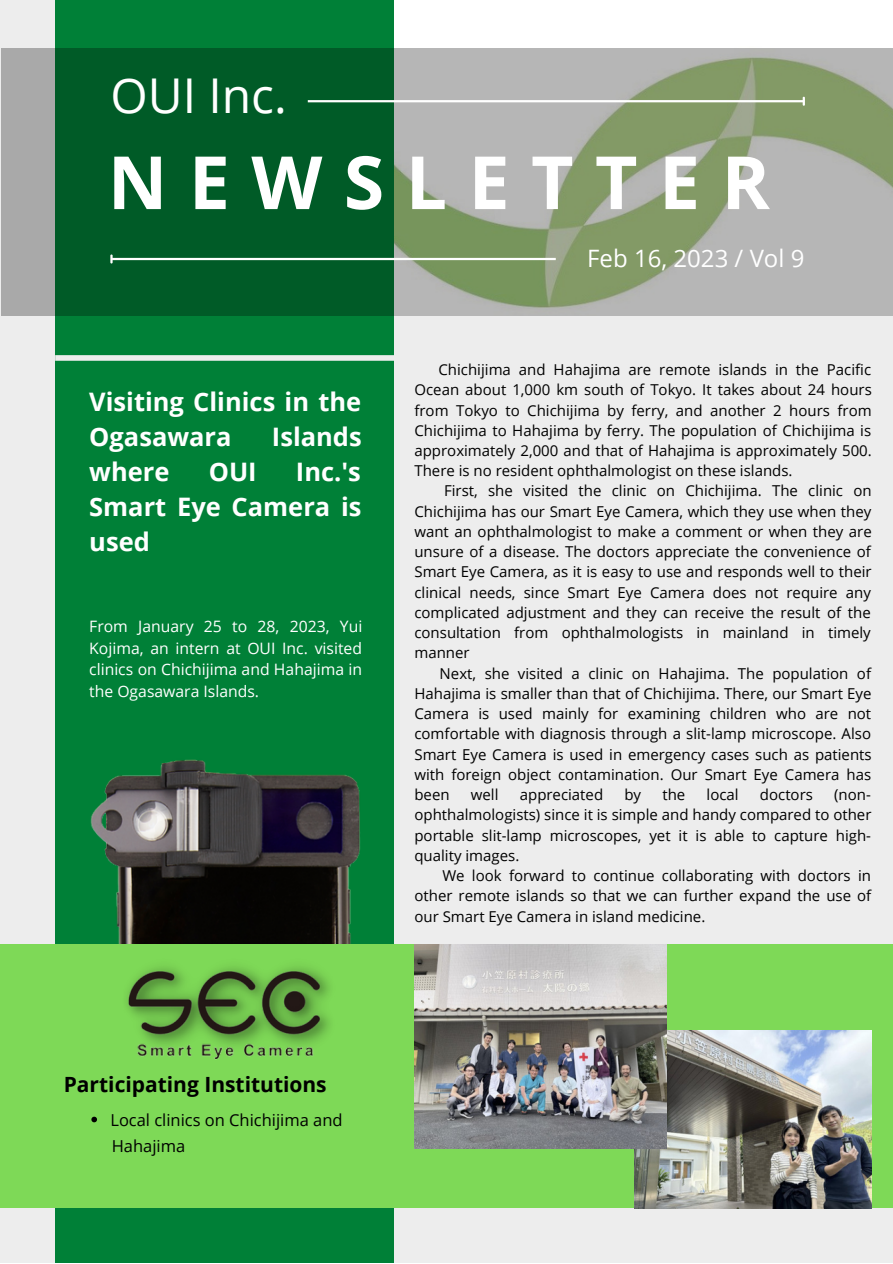
<style>
.page{position:relative;width:893px;height:1264px;background:#fff}
.page>*{position:absolute;margin:0;border:0;box-sizing:border-box;transform-origin:0 0}
.t1{font:700 73.5px "Open Sans";letter-spacing:.29em;color:#fff}
.t2{font:48px "Open Sans";color:#fff}
.t3{font:700 25.5px/34.8px "Open Sans";color:#fff}
.t4{font:24px "Open Sans";color:#fff}
.t5{font:700 21px "Open Sans";color:#000}
.t6{font:16.5px/25.8px "Open Sans";color:#000}
.t7{font:15.75px/21.3px "Open Sans";color:#fff;text-align:justify}
.t8{font:15px/20.2px "Open Sans";color:#000;text-align:justify}
</style>
<div class="page">
<div style="left:0;top:0;width:892px;height:1262px;background:#ededed"></div>
<div style="left:394px;top:0;width:498px;height:316px;background:#fff"></div>
<div style="left:55px;top:0;width:339px;height:1262px;background:#008037"></div>
<div style="left:55px;top:355px;width:341px;height:6px;background:#ededed"></div>
<img style="left:90px;top:759px;width:270px;height:185px">
<div style="left:0;top:944px;width:892px;height:263px;background:#7ed957"></div>
<svg style="left:1px;top:48px;width:891px;height:267px;background:#648c6d"></svg>
<hr style="left:308px;top:100px;width:495px;height:2px;background:#fff">
<svg style="left:802px;top:97px;width:2px;height:9px"></svg>
<hr style="left:112px;top:258px;width:443px;height:2px;background:#fff">
<svg style="left:110px;top:254px;width:3px;height:9px"></svg>
<img style="left:126px;top:966px;width:204px;height:64px">
<img style="left:137px;top:1030px;width:191px;height:30px">
<svg style="left:91px;top:1116px;width:6px;height:6px"></svg>
<img style="left:634px;top:1030px;width:237px;height:178px">
<img style="left:414px;top:944px;width:252px;height:204px">
<h2 class="t2" style="left:110px;top:62px;width:178px">OUI Inc.</h2>
<h1 class="t1" style="left:108px;top:130px;width:663px">NEWSLETTER</h1>
<h3 class="t3" style="left:89px;top:384px;width:273px">Visiting Clinics in the<br>Ogasawara</h3>
<h3 class="t3" style="left:272px;top:419px;width:91px">Islands</h3>
<h3 class="t3" style="left:89px;top:453px;width:82px">where</h3>
<h3 class="t3" style="left:209px;top:453px;width:49px">OUI</h3>
<h3 class="t3" style="left:89px;top:453px;width:274px;text-align:justify;text-indent:207px">Inc.'s Smart Eye Camera is used</h3>
<p class="t7" style="left:89px;top:615px;width:274px">From January 25 to 28, 2023, Yui Kojima, an intern at OUI Inc. visited clinics on Chichijima and Hahajima in the Ogasawara Islands.</p>
<h3 class="t4" style="left:587px;top:242px;width:219px">Feb 16, 2023 / Vol 9</h3>
<p class="t8" style="left:414px;top:359px;width:459px;text-indent:24px">Chichijima and Hahajima are remote islands in the Pacific Ocean about 1,000 km south of Tokyo. It takes about 24 hours from Tokyo to Chichijima by ferry, and another 2 hours from Chichijima to Hahajima by ferry. The population of Chichijima is approximately 2,000 and that of Hahajima is approximately 500.<br>There is no resident ophthalmologist on these islands.</p>
<p class="t8" style="left:414px;top:480px;width:459px;text-indent:30px">First, she visited the clinic on Chichijima. The clinic on Chichijima has our Smart Eye Camera, which they use when they want an ophthalmologist to make a comment or when they are unsure of a disease. The doctors appreciate the convenience of Smart Eye Camera, as it is easy to use and responds well to their clinical needs, since Smart Eye Camera does not require any complicated adjustment and they can receive the result of the consultation from ophthalmologists in mainland in timely manner</p>
<p class="t8" style="left:414px;top:662px;width:458px;text-indent:25px">Next, she visited a clinic on Hahajima. The population of Hahajima is smaller than that of Chichijima. There, our Smart Eye Camera is used mainly for examining children who are not comfortable with diagnosis through a slit-lamp microscope. Also Smart Eye Camera is used in emergency cases such as patients with foreign object contamination. Our Smart Eye Camera has been</p>
<p class="t8" style="left:471px;top:784px;width:29px">well</p>
<p class="t8" style="left:519px;top:784px;width:85px">appreciated</p>
<p class="t8" style="left:624px;top:784px;width:18px">by</p>
<p class="t8" style="left:662px;top:784px;width:24px">the</p>
<p class="t8" style="left:706px;top:784px;width:34px">local</p>
<p class="t8" style="left:759px;top:784px;width:54px">doctors</p>
<p class="t8" style="left:414px;top:784px;width:458px;text-indent:419px">(non&shy;ophthalmologists) since it is simple and handy compared to other portable slit-lamp microscopes, yet it is able to capture high&shy;quality images.</p>
<p class="t8" style="left:414px;top:865px;width:458px;text-indent:28px">We look forward to continue collaborating with doctors in other remote islands so that we can further expand the use of our Smart Eye Camera in island medicine.</p>
<h3 class="t5" style="left:64px;top:1069px;width:264px">Participating Institutions</h3>
<p class="t6" style="left:110px;top:1106px;width:233px">Local clinics on Chichijima and<br>Hahajima</p>
</div>
